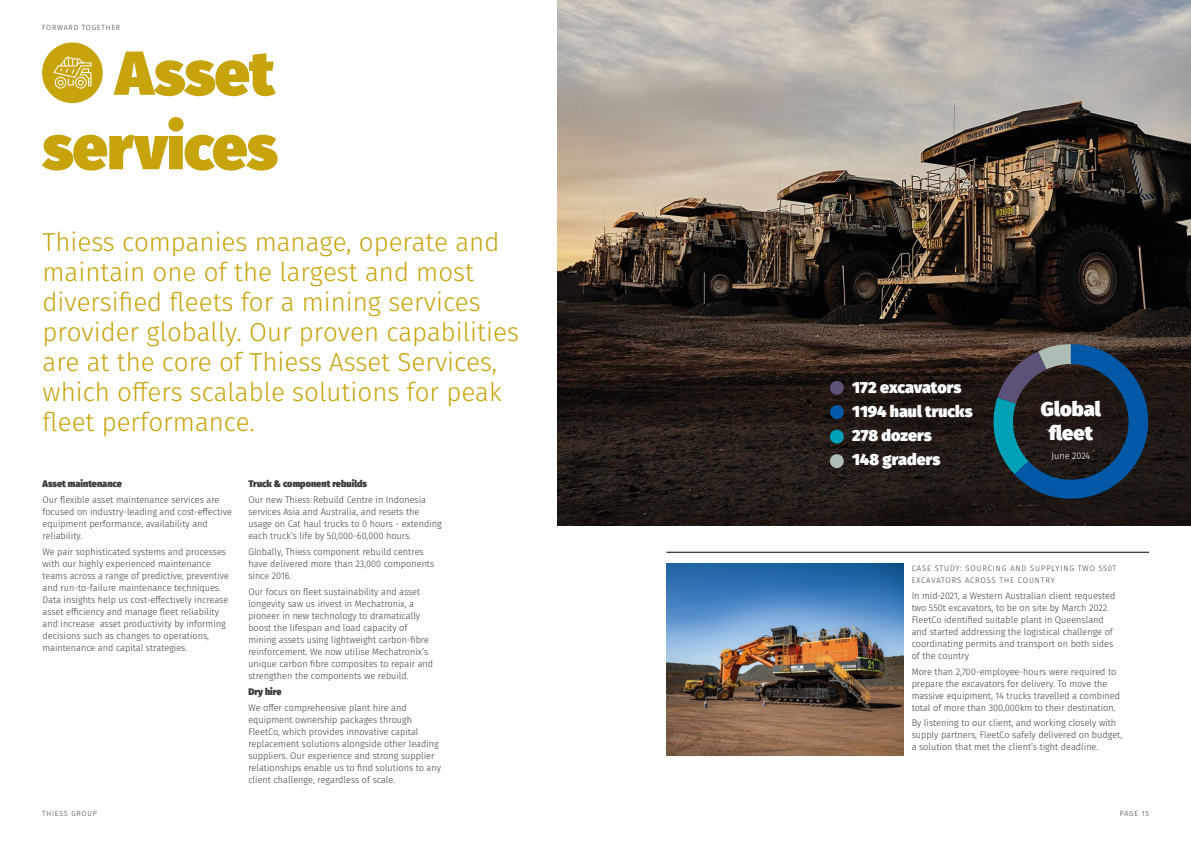
<style>
.page{position:relative;width:1191px;height:842px;background:#fff}
.page>*{position:absolute;margin:0;border:0;box-sizing:border-box;transform-origin:0 0}
.t1{font:900 62px/74.4px "Fira Sans";letter-spacing:-.005em;color:#c7a40c;text-align:right}
.t2{font:300 26px/30px "Fira Sans";color:#c7a40c}
.t3{font:900 20px/24px "Fira Sans";color:#fff;text-align:center}
.t4{font:900 16px/24px "Fira Sans";color:#fff}
.t5{font:300 9.5px/12px "Fira Sans";color:#3c3c3b;scale:.96 1}
.t6{font:900 9.5px "Fira Sans";color:#3c3c3b;scale:.96 1}
.t7{font:300 9.5px "Fira Sans";color:#fff;scale:.96 1}
.t8{font:300 8px/12px "Fira Sans";letter-spacing:.11em;color:#3c3c3b;scale:.96 1}
.t9{font:300 7.5px "Fira Sans";letter-spacing:.11em;color:#3c3c3b;scale:.96 1}
</style>
<div class="page">
<img style="left:557px;top:0;width:634px;height:525px">
<img style="left:666px;top:563px;width:237px;height:192px">
<div style="left:830px;top:381px;width:13px;height:14px;background:#5c5177;border-radius:50%"></div>
<div style="left:830px;top:405px;width:13px;height:14px;background:#0058a6;border-radius:50%"></div>
<div style="left:830px;top:430px;width:13px;height:14px;background:#00a0b6;border-radius:50%"></div>
<div style="left:830px;top:454px;width:13px;height:14px;background:#aebeb6;border-radius:50%"></div>
<svg style="left:988px;top:344px;width:168px;height:163px;background:#1f3341"></svg>
<hr style="left:666px;top:552px;width:483px;height:1px;background:#000">
<div style="left:42px;top:42px;width:61px;height:61px;background:#c7a40c;border-radius:50%"></div>
<svg style="left:53px;top:56px;width:39px;height:33px"></svg>
<p class="t9" style="left:42px;top:22px;width:83px">FORWARD TOGETHER</p>
<h1 class="t1" style="left:43px;top:29px;width:236px">Asset services</h1>
<p class="t2" style="left:43px;top:227px;width:478px">Thiess companies manage, operate and maintain one of the largest and most diversified fleets for a mining services provider globally. Our proven capabilities are at the core of Thiess Asset Services, which offers scalable solutions for peak fleet performance.</p>
<p class="t6" style="left:43px;top:475px;width:84px">Asset maintenance</p>
<p class="t5" style="left:43px;top:494px;width:199px">Our flexible asset maintenance services are focused on industry-leading and cost-effective equipment performance, availability and reliability.</p>
<p class="t5" style="left:43px;top:546px;width:196px">We pair sophisticated systems and processes with our highly experienced maintenance teams across a range of predictive, preventive and run-to-failure maintenance techniques.<br>Data insights help us cost-effectively increase asset efficiency and manage fleet reliability and increase asset productivity by informing decisions such as changes to operations, maintenance and capital strategies.</p>
<p class="t6" style="left:248px;top:475px;width:125px">Truck &amp; component rebuilds</p>
<p class="t5" style="left:248px;top:494px;width:203px">Our new Thiess Rebuild Centre in Indonesia services Asia and Australia, and resets the usage on Cat haul trucks to 0 hours - extending each truck’s life by 50,000-60,000 hours.</p>
<p class="t5" style="left:248px;top:546px;width:195px">Globally, Thiess component rebuild centres have delivered more than 23,000 components since 2016.</p>
<p class="t5" style="left:248px;top:586px;width:194px">Our focus on fleet sustainability and asset longevity saw us invest in Mechatronix, a pioneer in new technology to dramatically boost the lifespan and load capacity of mining assets using lightweight carbon-fibre reinforcement. We now utilise Mechatronix’s unique carbon fibre composites to repair and strengthen the components we rebuild.</p>
<p class="t6" style="left:248px;top:683px;width:36px">Dry hire</p>
<p class="t5" style="left:248px;top:701px;width:202px">We offer comprehensive plant hire and equipment ownership packages through FleetCo, which provides innovative capital replacement solutions alongside other leading suppliers. Our experience and strong supplier relationships enable us to find solutions to any client challenge, regardless of scale.</p>
<h3 class="t4" style="left:852px;top:374px;width:122px">172 excavators<br>1194 haul trucks<br>278 dozers<br>148 graders</h3>
<h3 class="t3" style="left:1041px;top:395px;width:61px">Global fleet</h3>
<p class="t7" style="left:1051px;top:448px;width:42px">June 2024</p>
<p class="t8" style="left:911px;top:562px;width:215px">CASE STUDY: SOURCING AND SUPPLYING TWO 550T<br>EXCAVATORS ACROSS THE COUNTRY</p>
<p class="t5" style="left:911px;top:589px;width:214px">In mid-2021, a Western Australian client requested two 550t excavators, to be on site by March 2022.<br>FleetCo identified suitable plant in Queensland and started addressing the logistical challenge of coordinating permits and transport on both sides of the country</p>
<p class="t5" style="left:911px;top:665px;width:218px">More than 2,700-employee-hours were required to prepare the excavators for delivery. To move the massive equipment, 14 trucks travelled a combined total of more than 300,000km to their destination.</p>
<p class="t5" style="left:911px;top:717px;width:221px">By listening to our client, and working closely with supply partners, FleetCo safely delivered on budget, a solution that met the client’s tight deadline.</p>
<p class="t9" style="left:42px;top:808px;width:59px">THIESS GROUP</p>
<p class="t9" style="left:1120px;top:808px;width:32px">PAGE 15</p>
</div>
